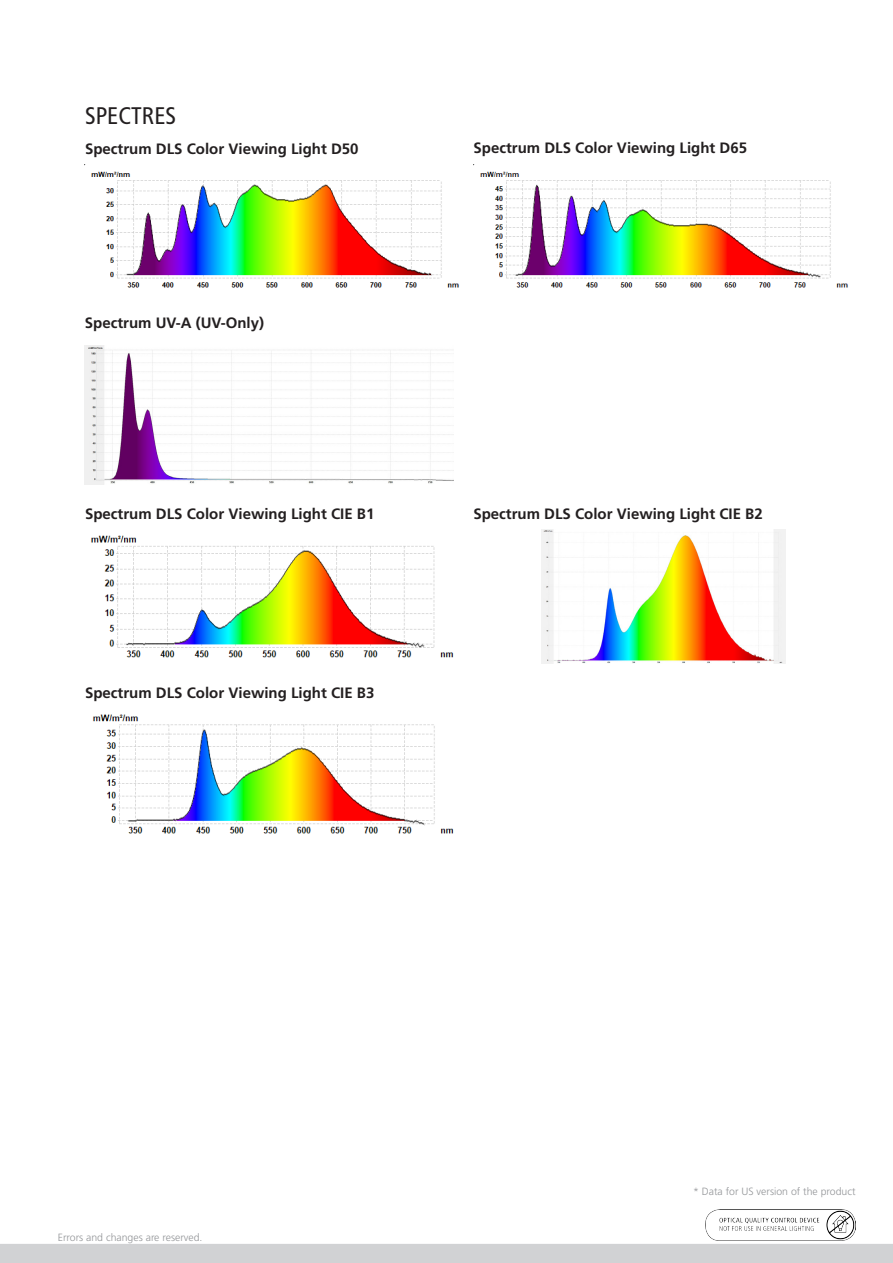
<style>
.page{position:relative;width:893px;height:1263px;background:#fff}
.page>*{position:absolute;margin:0;border:0;box-sizing:border-box;transform-origin:0 0}
.Headline_2{font:condensed 24px "Frutiger LT Pro";color:#231f20}
.t1{font:700 15px "Frutiger LT Pro";color:#231f20}
.t2{font:300 10.5px "Frutiger LT Pro";color:#939598}
</style>
<div class="page">
<img style="left:85px;top:164px;width:763px;height:124px">
<div style="left:1px;top:1244px;width:891px;height:18px;background:#d1d2d4"></div>
<div style="left:0;top:1244px;width:893px;height:19px;border:2px solid #d1d2d4"></div>
<img style="left:706px;top:1210px;width:150px;height:30px">
<img style="left:85px;top:345px;width:368px;height:139px">
<img style="left:91px;top:535px;width:363px;height:123px">
<img style="left:92px;top:714px;width:362px;height:120px">
<img style="left:541px;top:529px;width:244px;height:134px">
<p class="Headline_2" style="left:85px;top:102px;width:93px">SPECTRES</p>
<p class="t1" style="left:85px;top:140px;width:275px">Spectrum DLS Color Viewing Light D50</p>
<p class="t1" style="left:473px;top:139px;width:275px">Spectrum DLS Color Viewing Light D65</p>
<p class="t1" style="left:85px;top:314px;width:181px">Spectrum UV-A (UV-Only)</p>
<p class="t1" style="left:85px;top:505px;width:291px">Spectrum DLS Color Viewing Light CIE B1</p>
<p class="t1" style="left:85px;top:684px;width:291px">Spectrum DLS Color Viewing Light CIE B3</p>
<p class="t1" style="left:473px;top:505px;width:291px">Spectrum DLS Color Viewing Light CIE B2</p>
<p class="t2" style="left:58px;top:1231px;width:146px">Errors and changes are reserved.</p>
<p class="t2" style="left:693px;top:1185px;width:164px">* Data for US version of the product</p>
</div>
